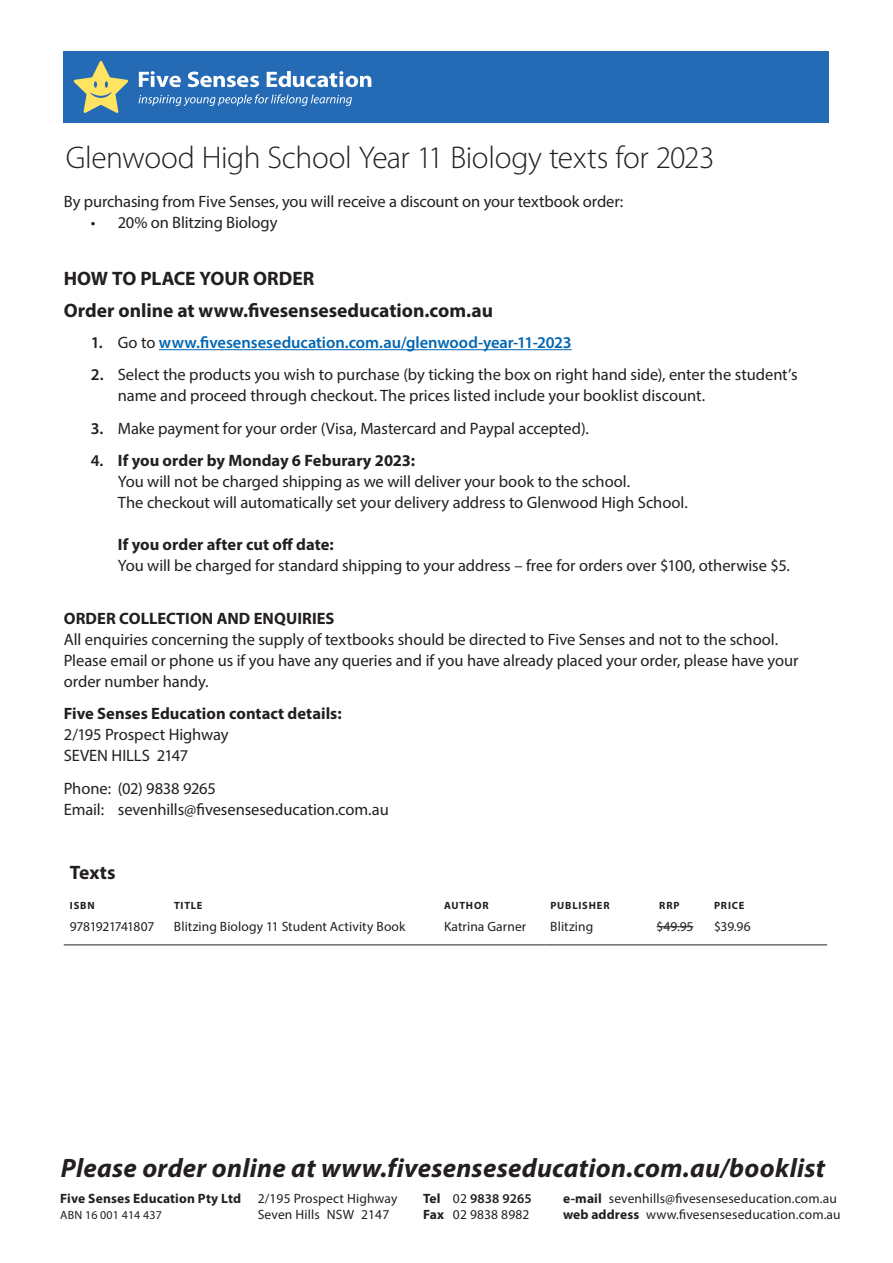
<style>
.page{position:relative;width:893px;height:1263px;background:#fff}
.page>*{position:absolute;margin:0;border:0;box-sizing:border-box;transform-origin:0 0}
.t1{font:300 31.5px "Myriad Pro";letter-spacing:-.015em;color:#231f20}
.t2{font:italic 700 26.7px "Myriad Pro";letter-spacing:.01em;color:#231f20}
.t3{font:700 19.5px/31.5px "Myriad Pro";color:#231f20}
.t4{font:16.5px/21px "Myriad Pro";letter-spacing:-.005em;color:#231f20}
.t5{font:700 16.5px "Myriad Pro";color:#231f20}
.t6{font:600 16.5px "Myriad Pro";color:#0166b3}
.t7{font:13.5px/15.8px "Myriad Pro";letter-spacing:.01em;color:#231f20}
.t8{font:700 13.5px "Myriad Pro";letter-spacing:.01em;color:#231f20}
.t9{font:13.5px "Myriad Pro";letter-spacing:-.035em;color:#231f20}
.t10{font:12px "Myriad Pro";letter-spacing:.01em;color:#231f20}
.t11{font:700 10.5px "Myriad Pro";letter-spacing:.075em;color:#231f20}
.s1{color:#231f20}
.s2{font-weight:400;color:#231f20}
.s3{font-weight:600}
.s4{font-weight:700}
</style>
<div class="page">
<div style="left:64px;top:51px;width:765px;height:72px;background:#246ab4"></div>
<svg style="left:139px;top:71px;width:42px;height:16px"></svg>
<svg style="left:188px;top:72px;width:71px;height:15px"></svg>
<svg style="left:267px;top:71px;width:104px;height:16px"></svg>
<svg style="left:139px;top:94px;width:213px;height:12px"></svg>
<svg style="left:74px;top:61px;width:54px;height:52px"></svg>
<hr style="left:159px;top:349px;width:413px;height:1px;background:#0166b3">
<hr style="left:64px;top:945px;width:104px;height:1px;background:#231f20">
<hr style="left:168px;top:945px;width:270px;height:1px;background:#231f20">
<hr style="left:438px;top:945px;width:106px;height:1px;background:#231f20">
<hr style="left:544px;top:945px;width:107px;height:1px;background:#231f20">
<hr style="left:651px;top:945px;width:57px;height:1px;background:#231f20">
<hr style="left:708px;top:945px;width:119px;height:1px;background:#231f20">
<hr style="left:657px;top:926px;width:36px;height:1px;background:#231f20">
<h1 class="t1" style="left:66px;top:139px;width:650px">Glenwood High School Year 11 Biology texts for 2023</h1>
<p class="t4" style="left:64px;top:191px;width:561px">By purchasing from Five Senses, you will receive a discount on your textbook order:</p>
<p class="t4" style="left:91px;top:212px;width:188px">• 20% on Blitzing Biology</p>
<p class="t3" style="left:64px;top:262px;width:431px">HOW TO PLACE YOUR ORDER<br>Order online at www.fivesenseseducation.com.au</p>
<p class="t6" style="left:91px;top:332px;width:482px"><span class="s1">1.</span> <span class="s2">Go to</span> www.fivesenseseducation.com.au/glenwood-year-11-2023</p>
<p class="t4" style="left:118px;top:364px;width:681px;text-indent:-27px"><span class="s3">2.</span> Select the products you wish to purchase (by ticking the box on right hand side), enter the student’s name and proceed through checkout. The prices listed include your booklist discount.</p>
<p class="t4" style="left:91px;top:417px;width:499px"><span class="s3">3.</span> Make payment for your order (Visa, Mastercard and Paypal accepted).</p>
<p class="t4" style="left:118px;top:450px;width:571px;text-indent:-27px"><span class="s3">4.</span> <span class="s4">If you order by Monday 6 Feburary 2023:<br></span>You will not be charged shipping as we will deliver your book to the school.<br>The checkout will automatically set your delivery address to Glenwood High School.</p>
<p class="t5" style="left:118px;top:533px;width:217px">If you order after cut off date:</p>
<p class="t4" style="left:118px;top:555px;width:674px">You will be charged for standard shipping to your address – free for orders over $100, otherwise $5.</p>
<p class="t5" style="left:64px;top:608px;width:272px">ORDER COLLECTION AND ENQUIRIES</p>
<p class="t4" style="left:64px;top:629px;width:736px">All enquiries concerning the supply of textbooks should be directed to Five Senses and not to the school.<br>Please email or phone us if you have any queries and if you have already placed your order, please have your order number handy.</p>
<p class="t5" style="left:64px;top:703px;width:279px">Five Senses Education contact details:</p>
<p class="t4" style="left:64px;top:724px;width:166px">2/195 Prospect Highway<br>SEVEN HILLS 2147</p>
<p class="t4" style="left:64px;top:777px;width:326px">Phone: (02) 9838 9265<br>Email: sevenhills@fivesenseseducation.com.au</p>
<p class="t3" style="left:70px;top:856px;width:47px">Texts</p>
<p class="t11" style="left:70px;top:899px;width:26px">ISBN</p>
<p class="t11" style="left:174px;top:899px;width:13px">Title</p>
<p class="t11" style="left:444px;top:899px;width:16px">Author</p>
<p class="t11" style="left:550px;top:899px;width:15px">Publisher</p>
<p class="t11" style="left:659px;top:899px;width:22px">RRP</p>
<p class="t11" style="left:714px;top:899px;width:32px">PRICE</p>
<p class="t9" style="left:70px;top:918px;width:86px">9781921741807</p>
<p class="t7" style="left:174px;top:919px;width:233px">Blitzing Biology 11 Student Activity Book</p>
<p class="t7" style="left:444px;top:919px;width:84px">Katrina Garner</p>
<p class="t7" style="left:550px;top:919px;width:45px">Blitzing</p>
<p class="t7" style="left:657px;top:919px;width:38px">$49.95</p>
<p class="t7" style="left:714px;top:919px;width:38px">$39.96</p>
<h2 class="t2" style="left:61px;top:1150px;width:765px">Please order online at www.fivesenseseducation.com.au/booklist</h2>
<p class="t8" style="left:60px;top:1189px;width:183px">Five Senses Education Pty Ltd</p>
<p class="t10" style="left:60px;top:1207px;width:103px">ABN 16 001 414 437</p>
<p class="t7" style="left:258px;top:1190px;width:141px">2/195 Prospect Highway<br>Seven Hills NSW 2147</p>
<p class="t7" style="left:423px;top:1190px;width:110px"><span class="s4">Tel</span> 02 <span class="s3">9838 9265<br></span><span class="s4">Fax</span> 02 9838 8982</p>
<p class="t7" style="left:563px;top:1190px;width:279px"><span class="s4">e-mail</span> sevenhills@fivesenseseducation.com.au <span class="s4">web address</span> www.fivesenseseducation.com.au</p>
</div>
